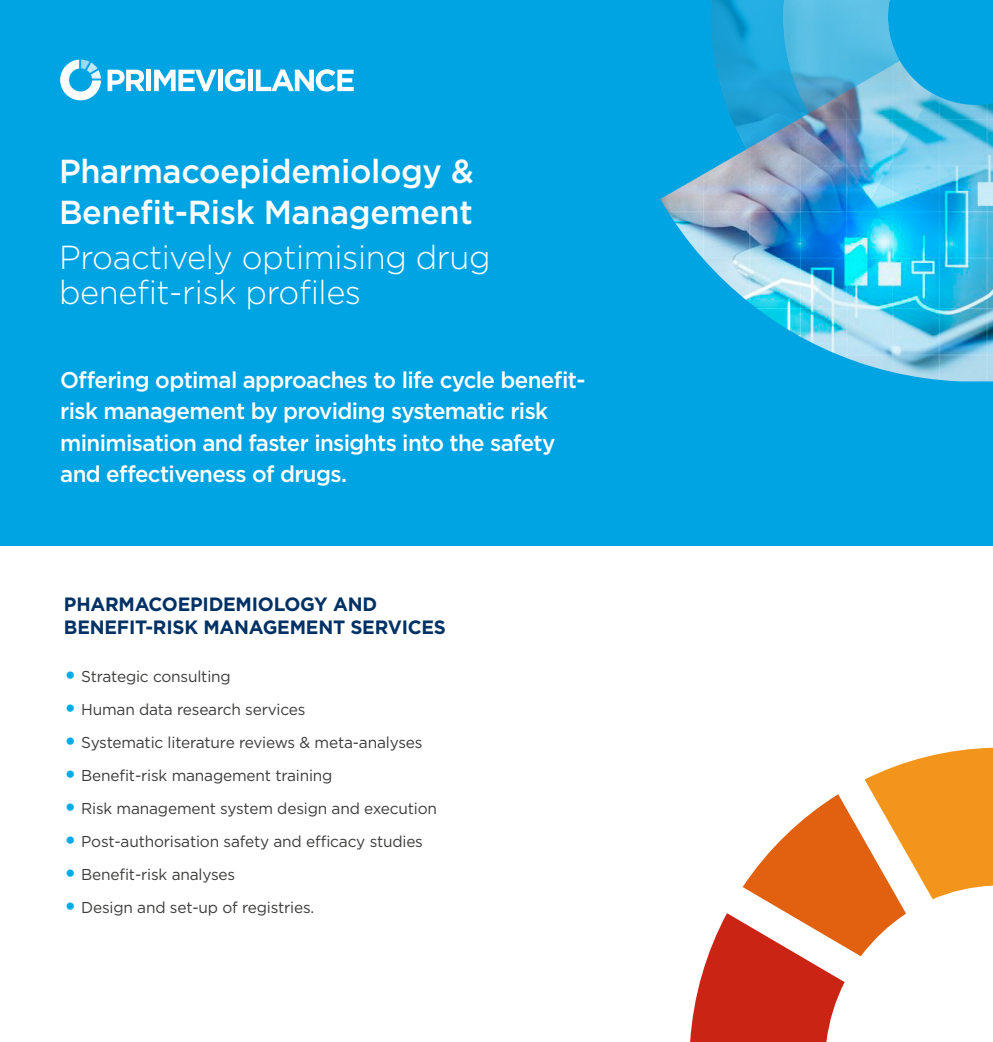
<style>
.page{position:relative;width:993px;height:1042px;background:#fff}
.page>*{position:absolute;margin:0;border:0;box-sizing:border-box;transform-origin:0 0}
.t1{font:300 33.25px/35px "Gotham";letter-spacing:-.01em;color:#fff}
.t2{font:500 33.25px/41.5px "Gotham";letter-spacing:-.01em;color:#fff}
.t3{font:500 22.75px/31.5px "Gotham";letter-spacing:-.03em;color:#fff}
.t4{font:700 19.25px/23.1px "Gotham";letter-spacing:-.01em;color:#003164}
.t5{font:15.75px "Gotham";letter-spacing:-.01em;color:#3c3c3b}
.s1{font-size:28px;color:#00ace7}
</style>
<div class="page">
<div style="left:0;top:0;width:992px;height:546px;background:#00a4e3"></div>
<img style="left:649px;top:0;width:343px;height:382px">
<svg style="left:107px;top:70px;width:38px;height:21px"></svg>
<div style="left:146px;top:70px;width:5px;height:21px;background:#fff"></div>
<svg style="left:154px;top:70px;width:62px;height:21px"></svg>
<hr style="left:218px;top:70px;width:4px;height:21px;background:#fff">
<svg style="left:225px;top:69px;width:20px;height:22px"></svg>
<hr style="left:248px;top:70px;width:4px;height:21px;background:#fff">
<svg style="left:256px;top:69px;width:97px;height:22px"></svg>
<svg style="left:60px;top:60px;width:41px;height:40px"></svg>
<svg style="left:690px;top:748px;width:302px;height:294px"></svg>
<h1 class="t2" style="left:59px;top:150px;width:416px">Pharmacoepidemiology &amp;<br>Benefit-Risk Management</h1>
<h1 class="t1" style="left:59px;top:239px;width:433px">Proactively optimising drug benefit-risk profiles</h1>
<h2 class="t3" style="left:60px;top:364px;width:526px">Offering optimal approaches to life cycle benefit&shy;risk management by providing systematic risk minimisation and faster insights into the safety and effectiveness of drugs.</h2>
<p class="t4" style="left:64px;top:592px;width:383px">PHARMACOEPIDEMIOLOGY AND<br>BENEFIT-RISK MANAGEMENT SERVICES</p>
<p class="t5" style="left:64px;top:666px;width:168px"><span class="s1">•</span> Strategic consulting</p>
<p class="t5" style="left:64px;top:699px;width:243px"><span class="s1">•</span> Human data research services</p>
<p class="t5" style="left:64px;top:732px;width:360px"><span class="s1">•</span> Systematic literature reviews &amp; meta-analyses</p>
<p class="t5" style="left:64px;top:765px;width:270px"><span class="s1">•</span> Benefit-risk management training</p>
<p class="t5" style="left:64px;top:798px;width:374px"><span class="s1">•</span> Risk management system design and execution</p>
<p class="t5" style="left:64px;top:831px;width:360px"><span class="s1">•</span> Post-authorisation safety and efficacy studies</p>
<p class="t5" style="left:64px;top:864px;width:173px"><span class="s1">•</span> Benefit-risk analyses</p>
<p class="t5" style="left:64px;top:897px;width:252px"><span class="s1">•</span> Design and set-up of registries.</p>
</div>
